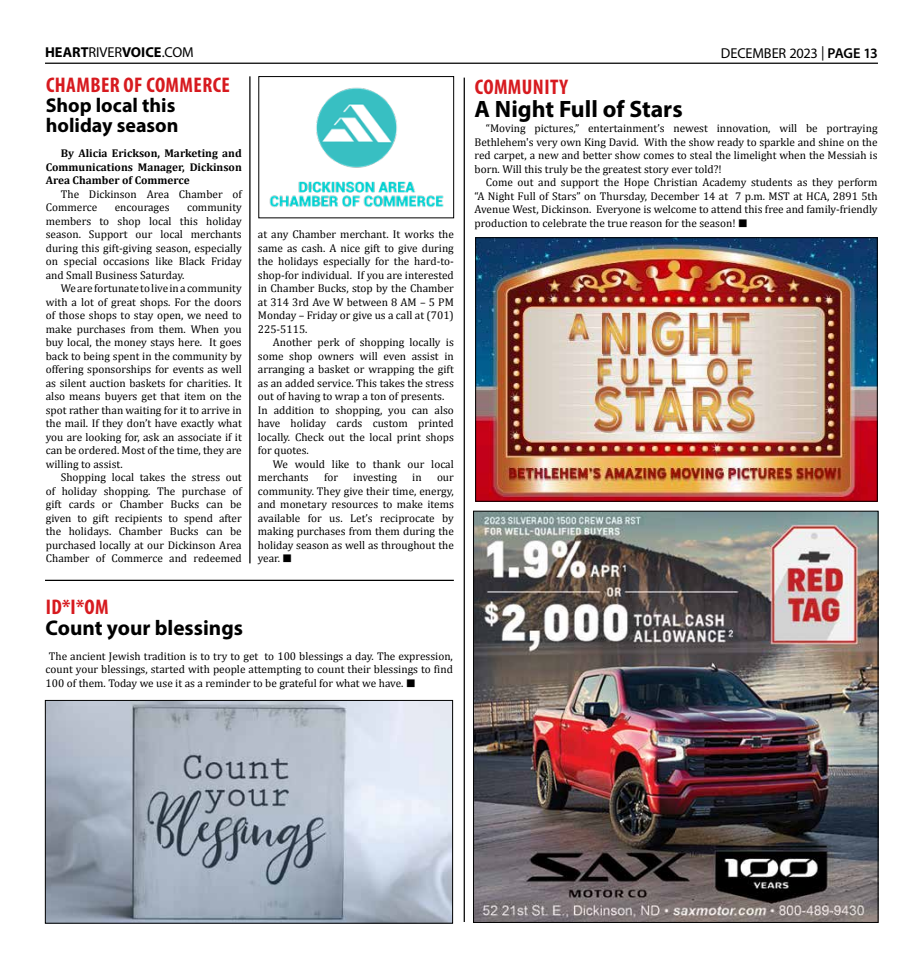
<style>
.page{position:relative;width:923px;height:968px;background:#fff}
.page>*{position:absolute;margin:0;border:0;box-sizing:border-box;transform-origin:0 0}
.t1{font:700 23.75px "Myriad Pro";color:#000}
.t2{font:700 condensed 21.25px "Myriad Pro";letter-spacing:.02em;color:#d71a1f}
.t3{font:700 21.25px "Myriad Pro";color:#000}
.t4{font:700 20px/20px "Myriad Pro";color:#000}
.t5{font:700 14.38px "Myriad Pro";letter-spacing:.005em;color:#000}
.t6{font:14.38px "Myriad Pro";letter-spacing:-.01em;color:#000}
.t7{font:11.25px/13.5px "Cambria";color:#000;text-align:justify}
.t8{font:700 11.25px/13.5px "Cambria";color:#000;text-align:justify}
.s1{font-weight:400}
.s2{font-weight:600}
</style>
<div class="page">
<hr style="left:45px;top:63px;width:833px;height:1px;background:#000">
<hr style="left:463px;top:78px;width:2px;height:844px;background:#000">
<hr style="left:249px;top:76px;width:1px;height:487px;background:#000">
<img style="left:269px;top:87px;width:175px;height:121px">
<div style="left:258px;top:76px;width:196px;height:142px;border:1px solid #000"></div>
<hr style="left:45px;top:579px;width:409px;height:2px;background:#000">
<img style="left:475px;top:513px;width:401px;height:407px">
<img style="left:477px;top:239px;width:398px;height:260px">
<div style="left:475px;top:237px;width:402px;height:264px;border:1px solid #000"></div>
<img style="left:47px;top:702px;width:404px;height:219px">
<div style="left:45px;top:700px;width:408px;height:223px;border:1px solid #000"></div>
<p class="t5" style="left:45px;top:43px;width:150px">HEART<span class="s1">RIVER</span>VOICE<span class="s1">.COM</span></p>
<p class="t6" style="left:721px;top:44px;width:158px">DECEMBER 2023 | <span class="s2">PAGE 13</span></p>
<h2 class="t2" style="left:46px;top:72px;width:185px">CHAMBER OF COMMERCE</h2>
<h3 class="t4" style="left:46px;top:95px;width:134px">Shop local this holiday season</h3>
<p class="t8" style="left:46px;top:146px;width:197px;text-indent:15px">By Alicia Erickson, Marketing and Communications Manager, Dickinson Area Chamber of Commerce</p>
<p class="t7" style="left:46px;top:187px;width:197px;text-indent:15px">The Dickinson Area Chamber of<br>Commerce</p>
<h2 class="t2" style="left:475px;top:73px;width:95px">COMMUNITY</h2>
<h1 class="t1" style="left:474px;top:94px;width:209px">A Night Full of Stars</h1>
<p class="t7" style="left:474px;top:122px;width:404px;text-indent:11px">“Moving pictures,” entertainment’s newest innovation, will be portraying Bethlehem's very own King David. With the show ready to sparkle and shine on the red carpet, a new and better show comes to steal the limelight when the Messiah is born. Will this truly be the greatest story ever told?!</p>
<p class="t7" style="left:474px;top:176px;width:404px;text-indent:11px">Come out and support the Hope Christian Academy students as they perform “A Night Full of Stars” on Thursday, December 14 at 7 p.m. MST at HCA, 2891 5th Avenue West, Dickinson. Everyone is welcome to attend this free and family-friendly production to celebrate the true reason for the season! █</p>
<p class="t7" style="left:46px;top:200px;width:197px;text-indent:141px">community members to shop local this holiday season. Support our local merchants during this gift-giving season, especially on special occasions like Black Friday and Small Business Saturday.</p>
<p class="t7" style="left:46px;top:281px;width:197px;text-indent:15px">We are fortunate to live in a community with a lot of great shops. For the doors of those shops to stay open, we need to make purchases from them. When you buy local, the money stays here. It goes back to being spent in the community by offering sponsorships for events as well as silent auction baskets for charities. It also means buyers get that item on the spot rather than waiting for it to arrive in the mail. If they don’t have exactly what you are looking for, ask an associate if it can be ordered. Most of the time, they are willing to assist.</p>
<p class="t7" style="left:46px;top:470px;width:197px;text-indent:15px">Shopping local takes the stress out of holiday shopping. The purchase of gift cards or Chamber Bucks can be given to gift recipients to spend after the holidays. Chamber Bucks can be purchased locally at our Dickinson Area Chamber of Commerce and redeemed</p>
<p class="t7" style="left:115px;top:200px;width:56px">encourages</p>
<p class="t7" style="left:258px;top:227px;width:197px">at any Chamber merchant. It works the same as cash. A nice gift to give during the holidays especially for the hard-to&shy;shop-for individual. If you are interested in Chamber Bucks, stop by the Chamber at 314 3rd Ave W between 8 AM – 5 PM Monday – Friday or give us a call at (701)<br>225-5115.</p>
<p class="t7" style="left:258px;top:335px;width:197px;text-align:left;text-indent:15px">Another perk of shopping locally is some shop owners will even assist in arranging a basket or wrapping the gift as an added service. This takes the stress out of having to wrap a ton of presents.<br>In addition to shopping, you can also have holiday cards custom printed locally. Check out the local print shops for quotes.</p>
<p class="t7" style="left:258px;top:457px;width:197px;text-indent:15px">We would like to thank our local merchants</p>
<p class="t7" style="left:324px;top:470px;width:15px">for</p>
<p class="t7" style="left:353px;top:470px;width:45px">investing</p>
<p class="t7" style="left:412px;top:470px;width:11px">in</p>
<p class="t7" style="left:258px;top:470px;width:197px;text-indent:179px">our community. They give their time, energy, and monetary resources to make items available for us. Let’s reciprocate by making purchases from them during the holiday season as well as throughout the year. █</p>
<h2 class="t2" style="left:46px;top:593px;width:64px">ID*I*OM</h2>
<h2 class="t3" style="left:46px;top:614px;width:199px">Count your blessings</h2>
<p class="t7" style="left:46px;top:649px;width:409px">The ancient Jewish tradition is to try to get to 100 blessings a day. The expression, count your blessings, started with people attempting to count their blessings to find 100 of them. Today we use it as a reminder to be grateful for what we have. █</p>
</div>
